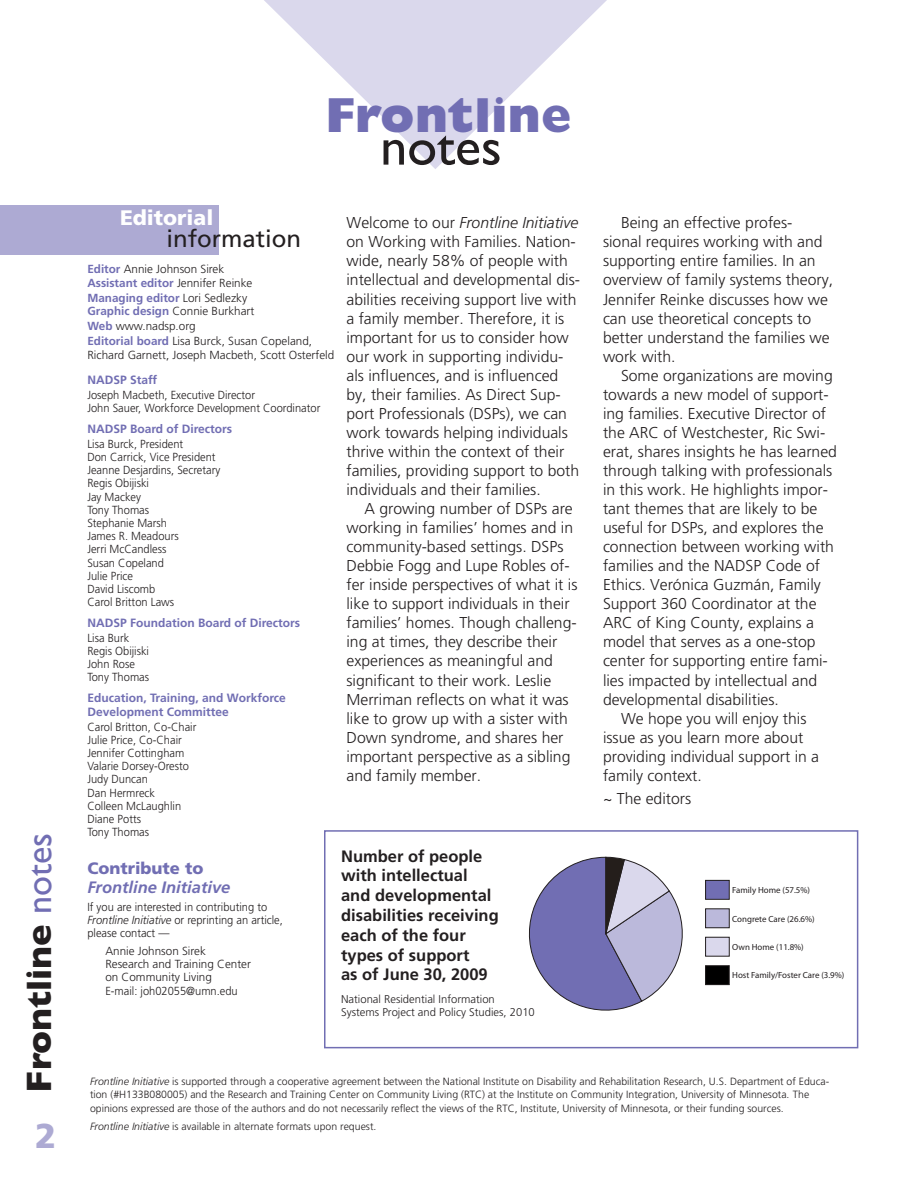
<style>
.page{position:relative;width:918px;height:1188px;background:#fff}
.page>*{position:absolute;margin:0;border:0;box-sizing:border-box;transform-origin:0 0}
.Headings_A{font:54px "Gill Sans";color:#231f20}
.Headings_A-2{font:800 49.5px "Gill Sans";color:#716eb3}
.t1{font:700 36px "Gill Sans";color:#231f20}
.t2{font:900 34.5px "Frutiger";color:#adaad3}
.t3{font:24px "Frutiger";color:#231f20}
.t4{font:900 21px "Frutiger";color:#fff}
.t5{font:700 16.5px/19.8px "Frutiger";color:#231f20}
.Heading_1{font:italic 700 16.5px/19.5px "Frutiger";color:#716eb3}
.Body_Text{font:300 15.75px/19px "Frutiger";color:#231f20}
.Body_text_no_indent{font:300 15.75px/19px "Frutiger";color:#231f20}
.Board_of_Director_he{font:700 12px/13.5px "Frutiger";color:#716eb3}
.Body_State_Affiliate{font:300 11.7px/13.2px "Frutiger";color:#231f20;scale:.95 1}
.Body_State_Affiliate-2{font:300 11.7px/13.2px "Frutiger";color:#231f20}
.t6{font:700 11.7px/13.5px "Frutiger";color:#716eb3}
.Body_text_no_indent-2{font:300 11.25px/13.5px "Frutiger";color:#231f20}
.First_Paragraph{font:300 10.5px/13.5px "Frutiger";color:#231f20}
.t7{font:8.85px "Myriad Pro";color:#231f20}
.s1{font-weight:400;color:#716eb3}
.s2{font-style:italic}
.s3{font-weight:700;color:#716eb3}
.s4{font-weight:300;color:#231f20}
.s5{font-weight:900;font-style:normal}
</style>
<div class="page">
<div style="left:0;top:205px;width:219px;height:49px;background:#adaad3"></div>
<svg style="left:264px;top:0;width:343px;height:169px"></svg>
<div style="left:706px;top:880px;width:23px;height:19px;background:#716eb3"></div>
<div style="left:705px;top:880px;width:25px;height:20px;border:1px solid #231f20"></div>
<div style="left:706px;top:909px;width:23px;height:19px;background:#bbb9db"></div>
<div style="left:705px;top:908px;width:25px;height:20px;border:1px solid #231f20"></div>
<div style="left:706px;top:937px;width:23px;height:19px;background:#dad8ec"></div>
<div style="left:705px;top:937px;width:25px;height:20px;border:1px solid #231f20"></div>
<div style="left:706px;top:966px;width:23px;height:19px;background:#000"></div>
<div style="left:705px;top:965px;width:25px;height:20px;border:1px solid #231f20"></div>
<svg style="left:528px;top:857px;width:155px;height:154px"></svg>
<div style="left:324px;top:830px;width:534px;height:218px;border:2px solid #716eb3"></div>
<p class="t1" style="left:18px;top:1093px;width:261px;rotate:-90deg">Frontline <span class="s1">notes</span></p>
<p class="t2" style="left:35px;top:1115px;width:23px">2</p>
<p class="Headings_A-2" style="left:326px;top:86px;width:247px">Frontline</p>
<p class="Headings_A" style="left:380px;top:115px;width:123px">notes</p>
<p class="t4" style="left:120px;top:205px;width:95px">Editorial</p>
<p class="Body_text_no_indent" style="left:346px;top:213px;width:235px">Welcome to our <span class="s2">Frontline Initiative </span>on Working with Families. Nation&shy;wide, nearly 58% of people with intellectual and developmental dis&shy;abilities receiving support live with a family member. Therefore, it is important for us to consider how our work in supporting individu&shy;als influences, and is influenced by, their families. As Direct Sup&shy;port Professionals (DSPs), we can work towards helping individuals thrive within the context of their families, providing support to both individuals and their families.</p>
<p class="Body_Text" style="left:346px;top:499px;width:233px;text-indent:18px">A growing number of DSPs are working in families’ homes and in community-based settings. DSPs<br>Debbie Fogg and Lupe Robles of&shy;fer inside perspectives of what it is like to support individuals in their families’ homes. Though challeng&shy;ing at times, they describe their experiences as meaningful and significant to their work. Leslie<br>Merriman reflects on what it was like to grow up with a sister with<br>Down syndrome, and shares her important perspective as a sibling and family member.</p>
<p class="t3" style="left:166px;top:225px;width:136px">information</p>
<p class="Body_State_Affiliate-2" style="left:87px;top:262px;width:167px"><span class="s3">Editor</span> Annie Johnson Sirek<br><span class="s3">Assistant editor</span> Jennifer Reinke</p>
<p class="t6" style="left:87px;top:291px;width:169px">Managing editor <span class="s4">Lori Sedlezky<br></span>Graphic design <span class="s4">Connie Burkhart</span></p>
<p class="Body_State_Affiliate-2" style="left:87px;top:320px;width:110px"><span class="s3">Web</span> www.nadsp.org</p>
<p class="Body_State_Affiliate-2" style="left:87px;top:334px;width:249px"><span class="s3">Editorial board</span> Lisa Burck, Susan Copeland,<br>Richard Garnett, Joseph Macbeth, Scott Osterfeld</p>
<p class="Board_of_Director_he" style="left:87px;top:373px;width:71px">NADSP Staff</p>
<p class="Body_State_Affiliate" style="left:87px;top:388px;width:178px">Joseph Macbeth, Executive Director</p>
<p class="Body_State_Affiliate" style="left:87px;top:401px;width:247px">John Sauer, Workforce Development Coordinator</p>
<p class="Board_of_Director_he" style="left:87px;top:422px;width:146px">NADSP Board of Directors</p>
<p class="Body_State_Affiliate" style="left:87px;top:437px;width:102px">Lisa Burck, President</p>
<p class="Body_State_Affiliate" style="left:87px;top:450px;width:137px">Don Carrick, Vice President</p>
<p class="Body_State_Affiliate" style="left:87px;top:464px;width:141px">Jeanne Desjardins, Secretary</p>
<p class="Body_State_Affiliate" style="left:87px;top:477px;width:67px">Regis Obijiski</p>
<p class="Body_State_Affiliate" style="left:87px;top:490px;width:58px">Jay Mackey</p>
<p class="Body_State_Affiliate" style="left:87px;top:503px;width:67px">Tony Thomas</p>
<p class="Body_State_Affiliate" style="left:87px;top:516px;width:85px">Stephanie Marsh</p>
<p class="Body_State_Affiliate" style="left:87px;top:530px;width:98px">James R. Meadours</p>
<p class="Body_State_Affiliate" style="left:87px;top:543px;width:85px">Jerri McCandless</p>
<p class="Body_State_Affiliate" style="left:87px;top:556px;width:82px">Susan Copeland</p>
<p class="Body_State_Affiliate" style="left:87px;top:569px;width:50px">Julie Price</p>
<p class="Body_State_Affiliate" style="left:87px;top:582px;width:73px">David Liscomb</p>
<p class="Body_State_Affiliate" style="left:87px;top:596px;width:93px">Carol Britton Laws</p>
<p class="Board_of_Director_he" style="left:87px;top:616px;width:214px">NADSP Foundation Board of Directors</p>
<p class="Body_State_Affiliate" style="left:87px;top:631px;width:46px">Lisa Burk</p>
<p class="Body_State_Affiliate" style="left:87px;top:644px;width:67px">Regis Obijiski</p>
<p class="Body_State_Affiliate" style="left:87px;top:658px;width:52px">John Rose</p>
<p class="Body_State_Affiliate" style="left:87px;top:671px;width:67px">Tony Thomas</p>
<p class="Board_of_Director_he" style="left:87px;top:691px;width:200px">Education, Training, and Workforce<br>Development Committee</p>
<p class="Body_State_Affiliate" style="left:87px;top:720px;width:116px">Carol Britton, Co-Chair<br>Julie Price, Co-Chair</p>
<p class="Body_State_Affiliate" style="left:87px;top:746px;width:104px">Jennifer Cottingham</p>
<p class="Body_State_Affiliate" style="left:87px;top:760px;width:109px">Valarie Dorsey-Oresto</p>
<p class="Body_State_Affiliate" style="left:87px;top:773px;width:65px">Judy Duncan</p>
<p class="Body_State_Affiliate" style="left:87px;top:786px;width:73px">Dan Hermreck</p>
<p class="Body_State_Affiliate" style="left:87px;top:799px;width:100px">Colleen McLaughlin</p>
<p class="Body_State_Affiliate" style="left:87px;top:812px;width:58px">Diane Potts</p>
<p class="Body_State_Affiliate" style="left:87px;top:826px;width:67px">Tony Thomas</p>
<p class="Heading_1" style="left:87px;top:858px;width:145px"><span class="s5">Contribute to<br></span>Frontline Initiative</p>
<p class="Body_State_Affiliate" style="left:87px;top:900px;width:207px">If you are interested in contributing to<br><span class="s2">Frontline Initiative</span> or reprinting an article, please contact —</p>
<p class="Body_State_Affiliate-2" style="left:105px;top:944px;width:147px">Annie Johnson Sirek<br>Research and Training Center on Community Living<br>E-mail: joh02055@umn.edu</p>
<p class="t5" style="left:341px;top:846px;width:159px">Number of people with intellectual and developmental disabilities receiving each of the four types of support<br>as of June 30, 2009</p>
<p class="Body_text_no_indent-2" style="left:341px;top:992px;width:195px">National Residential Information<br>Systems Project and Policy Studies, 2010</p>
<p class="Body_Text" style="left:603px;top:213px;width:232px;text-indent:18px">Being an effective profes&shy;sional requires working with and supporting entire families. In an overview of family systems theory,<br>Jennifer Reinke discusses how we can use theoretical concepts to better understand the families we work with.</p>
<p class="Body_Text" style="left:603px;top:366px;width:235px;text-indent:18px">Some organizations are moving towards a new model of support&shy;ing families. Executive Director of the ARC of Westchester, Ric Swi&shy;erat, shares insights he has learned through talking with professionals in this work. He highlights impor&shy;tant themes that are likely to be useful for DSPs, and explores the connection between working with families and the NADSP Code of<br>Ethics. Verónica Guzmán, Family<br>Support 360 Coordinator at the<br>ARC of King County, explains a model that serves as a one-stop center for supporting entire fami&shy;lies impacted by intellectual and developmental disabilities.</p>
<p class="Body_Text" style="left:603px;top:709px;width:218px;text-indent:18px">We hope you will enjoy this issue as you learn more about providing individual support in a family context.</p>
<p class="Body_Text" style="left:603px;top:789px;width:90px">~ The editors</p>
<p class="t7" style="left:732px;top:885px;width:79px">Family Home (57.5%)</p>
<p class="t7" style="left:732px;top:913px;width:84px">Congrete Care (26.6%)</p>
<p class="t7" style="left:732px;top:942px;width:73px">Own Home (11.8%)</p>
<p class="t7" style="left:732px;top:970px;width:114px">Host Family/Foster Care (3.9%)</p>
<p class="First_Paragraph" style="left:90px;top:1074px;width:741px"><span class="s2">Frontline Initiative</span> is supported through a cooperative agreement between the National Institute on Disability and Rehabilitation Research, U.S. Department of Educa&shy;tion (#H133B080005) and the Research and Training Center on Community Living (RTC) at the Institute on Community Integration, University of Minnesota. The opinions expressed are those of the authors and do not necessarily reflect the views of the RTC, Institute, University of Minnesota, or their funding sources.</p>
<p class="First_Paragraph" style="left:90px;top:1119px;width:288px"><span class="s2">Frontline Initiative</span> is available in alternate formats upon request.</p>
</div>
